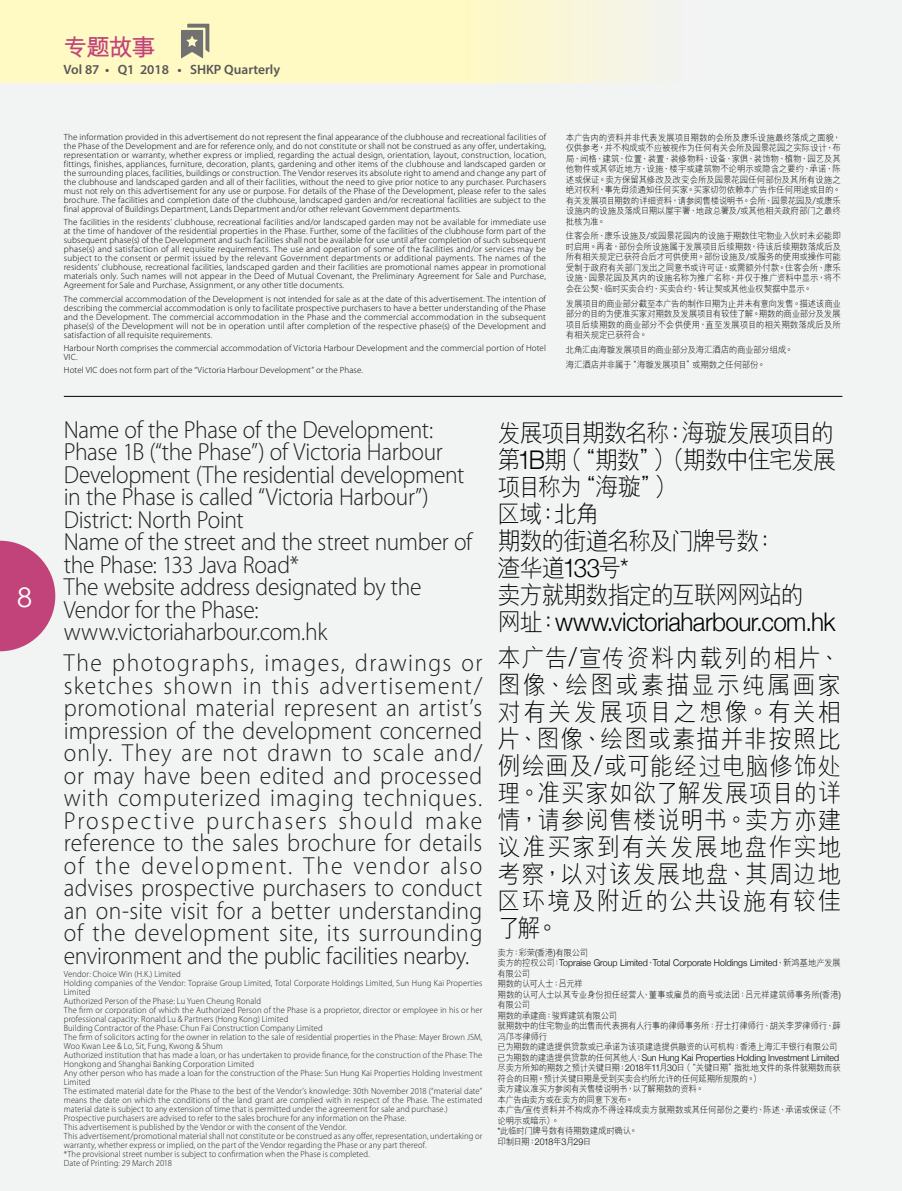
<style>
.page{position:relative;width:902px;height:1191px;background:#fff}
.page>*{position:absolute;margin:0;border:0;box-sizing:border-box;transform-origin:0 0}
.t1{font:27px "Century Gothic";color:#fff}
.t2{font:300 25.8px "Helvetica Neue";letter-spacing:-.02em;color:#000;scale:.94 1}
.t3{font:300 24.75px/22.5px "Myriad Pro";letter-spacing:-.015em;color:#1f1e1d;scale:.95 1}
.t4{font:300 24.75px/27px "M Hei HKS";letter-spacing:-.045em;color:#000;text-align:justify;scale:.94 1}
.t5{font:300 24.75px/27px "M Hei HKS";letter-spacing:-.065em;color:#000;scale:.94 1}
.t6{font:700 24px "M Hei HKS";color:#c1437a}
.t7{font:600 13.5px "Myriad Pro";color:#595757}
.t8{font:300 9.3px "Helvetica Neue";color:#000;scale:.94 1}
.t9{font:300 9px/9px "Myriad Pro";letter-spacing:.015em;color:#000;text-align:justify}
.t10{font:300 9px/9px "Myriad Pro";letter-spacing:.015em;color:#1f1e1d;scale:.95 1}
.t11{font:300 9px/10.5px "M Hei HKS";letter-spacing:-.035em;color:#000;text-align:justify;scale:.95 1}
.t12{font:300 9px/10.5px "M Hei HKS";letter-spacing:-.035em;color:#000;scale:.94 1}
.s1{font-family:"Helvetica Neue";font-size:9.3px}
.s2{font-family:"Helvetica Neue";font-size:25.8px}
.s3{font-family:"M Hei HKS";font-size:24.75px}
.s4{font-family:"M Hei HKS";font-size:9px}
</style>
<div class="page">
<div style="left:0;top:0;width:901px;height:1191px;background:#f2f3f3"></div>
<hr style="left:64px;top:396px;width:778px;height:1px;background:#000">
<svg style="left:0;top:0;width:640px;height:83px;background:#fdf9c8"></svg>
<svg style="left:0;top:541px;width:55px;height:110px"></svg>
<svg style="left:181px;top:24px;width:28px;height:34px"></svg>
<h1 class="t1" style="left:17px;top:581px;width:16px">8</h1>
<h3 class="t6" style="left:63px;top:29px;width:94px">專題故事</h3>
<h3 class="t7" style="left:63px;top:61px;width:218px">Vol 87 • Q1 2018 • SHKP Quarterly</h3>
<p class="t9" style="left:64px;top:133px;width:483px">The information provided in this advertisement do not represent the final appearance of the clubhouse and recreational facilities of the Phase of the Development and are for reference only, and do not constitute or shall not be construed as any offer, undertaking, representation or warranty, whether express or implied, regarding the actual design, orientation, layout, construction, location, fittings, finishes, appliances, furniture, decoration, plants, gardening and other items of the clubhouse and landscaped garden or the surrounding places, facilities, buildings or construction. The Vendor reserves its absolute right to amend and change any part of the clubhouse and landscaped garden and all of their facilities, without the need to give prior notice to any purchaser. Purchasers must not rely on this advertisement for any use or purpose. For details of the Phase of the Development, please refer to the sales brochure. The facilities and completion date of the clubhouse, landscaped garden and/or recreational facilities are subject to the final approval of Buildings Department, Lands Department and/or other relevant Government departments.</p>
<p class="t9" style="left:64px;top:218px;width:483px">The facilities in the residents’ clubhouse, recreational facilities and/or landscaped garden may not be available for immediate use at the time of handover of the residential properties in the Phase. Further, some of the facilities of the clubhouse form part of the subsequent phase(s) of the Development and such facilities shall not be available for use until after completion of such subsequent phase(s) and satisfaction of all requisite requirements. The use and operation of some of the facilities and/or services may be subject to the consent or permit issued by the relevant Government departments or additional payments. The names of the residents’ clubhouse, recreational facilities, landscaped garden and their facilities are promotional names appear in promotional materials only. Such names will not appear in the Deed of Mutual Covenant, the Preliminary Agreement for Sale and Purchase, Agreement for Sale and Purchase, Assignment, or any other title documents.</p>
<p class="t9" style="left:64px;top:294px;width:483px">The commercial accommodation of the Development is not intended for sale as at the date of this advertisement. The intention of describing the commercial accommodation is only to facilitate prospective purchasers to have a better understanding of the Phase and the Development. The commercial accommodation in the Phase and the commercial accommodation in the subsequent phase(s) of the Development will not be in operation until after completion of the respective phase(s) of the Development and satisfaction of all requisite requirements.</p>
<p class="t9" style="left:64px;top:343px;width:483px">Harbour North comprises the commercial accommodation of Victoria Harbour Development and the commercial portion of Hotel<br>VIC.</p>
<p class="t9" style="left:64px;top:366px;width:301px">Hotel VIC does not form part of the “Victoria Harbour Development” or the Phase.</p>
<p class="t11" style="left:566px;top:132px;width:291px">本廣告內的資料並非代表發展項目期數的會所及康樂設施最終落成之面貌，僅供參考，並不構成或不應被視作為任何有關會所及園景花園之實際設計、布局、間格、建築、位置、裝置、裝修物料、設備、傢俱、裝飾物、植物、園藝及其他物件或其鄰近地方、設施、樓宇或建築物不論明示或隱含之要約、承諾、陳述或保證。賣方保留其修改及改變會所及園景花園任何部份及其所有設施之絕對權利，事先毋須通知任何買家。買家切勿依賴本廣告作任何用途或目的。有關發展項目期數的詳細資料，請參閱售樓說明書。會所、園景花園及<span class="s1">/</span>或康樂設施內的設施及落成日期以屋宇署、地政總署及<span class="s1">/</span>或其他相關政府部門之最終批核為準。</p>
<p class="t11" style="left:566px;top:230px;width:291px">住客會所、康樂設施及<span class="s1">/</span>或園景花園內的設施於期數住宅物業入伙時未必能即時啟用。再者，部份會所設施屬於發展項目後續期數，待該後續期數落成後及所有相關規定已獲符合後才可供使用。部份設施及<span class="s1">/</span>或服務的使用或操作可能受制於政府有關部門發出之同意書或許可證，或需額外付款。住客會所、康樂設施、園景花園及其內的設施名稱為推廣名稱，並僅於推廣資料中顯示，將不會在公契、臨時買賣合約、買賣合約、轉讓契或其他業權契據中顯示。</p>
<p class="t11" style="left:566px;top:298px;width:291px">發展項目的商業部分截至本廣告的製作日期為止並未有意向發售。描述該商業部分的目的為使準買家對期數及發展項目有較佳了解。期數的商業部分及發展項目後續期數的商業部分不會供使用，直至發展項目的相關期數落成後及所有相關規定已獲符合。</p>
<p class="t11" style="left:566px;top:342px;width:241px;line-height:14.7px">北角匯由海璇發展項目的商業部分及海匯酒店的商業部分組成。海匯酒店並非屬於“海璇發展項目”或期數之任何部份。</p>
<p class="t3" style="left:64px;top:418px;width:431px">Name of the Phase of the Development:<br>Phase 1B (“the Phase”) of Victoria Harbour Development (The residential development in the Phase is called “Victoria Harbour”)<br>District: North Point<br>Name of the street and the street number of the Phase: 133 Java Road*<br>The website address designated by the Vendor for the Phase: www.victoriaharbour.com.hk</p>
<p class="t3" style="left:64px;top:651px;width:442px;text-align:justify">The photographs, images, drawings or sketches shown in this advertisement/ promotional material represent an artist’s impression of the development concerned only. They are not drawn to scale and/ or may have been edited and processed with computerized imaging techniques.<br>Prospective purchasers should make reference to the sales brochure for details of the development. The vendor also advises prospective purchasers to conduct an on-site visit for a better understanding of the development site, its surrounding environment and the public facilities nearby.</p>
<p class="t10" style="left:64px;top:969px;width:442px">Vendor: Choice Win (H.K.) Limited<br>Holding companies of the Vendor: Topraise Group Limited, Total Corporate Holdings Limited, Sun Hung Kai Properties Limited<br>Authorized Person of the Phase: Lu Yuen Cheung Ronald<br>The firm or corporation of which the Authorized Person of the Phase is a proprietor, director or employee in his or her professional capacity: Ronald Lu &amp; Partners (Hong Kong) Limited<br>Building Contractor of the Phase: Chun Fai Construction Company Limited<br>The firm of solicitors acting for the owner in relation to the sale of residential properties in the Phase: Mayer Brown JSM, Woo Kwan Lee &amp; Lo, Sit, Fung, Kwong &amp; Shum<br>Authorized institution that has made a loan, or has undertaken to provide finance, for the construction of the Phase: The Hongkong and Shanghai Banking Corporation Limited<br>Any other person who has made a loan for the construction of the Phase: Sun Hung Kai Properties Holding Investment Limited<br>The estimated material date for the Phase to the best of the Vendor’s knowledge: 30th November 2018 (“material date” means the date on which the conditions of the land grant are complied with in respect of the Phase. The estimated material date is subject to any extension of time that is permitted under the agreement for sale and purchase.)<br>Prospective purchasers are advised to refer to the sales brochure for any information on the Phase.<br>This advertisement is published by the Vendor or with the consent of the Vendor.<br>This advertisement/promotional material shall not constitute or be construed as any offer, representation, undertaking or warranty, whether express or implied, on the part of the Vendor regarding the Phase or any part thereof.<br>*The provisional street number is subject to confirmation when the Phase is completed.<br>Date of Printing: 29 March 2018</p>
<h3 class="t5" style="left:497px;top:418px;width:362px">發展項目期數名稱：海璇發展項目的第<span class="s2">1B</span>期（“期數”）（期數中住宅發展項目稱為“海璇”）<br>區域：北角<br>期數的街道名稱及門牌號數：<br>渣華道<span class="s2">133</span>號<span class="s2">*<br></span>賣方就期數指定的互聯網網站的</h3>
<h2 class="t2" style="left:497px;top:601px;width:361px"><span class="s3">網址：</span>www.victoriaharbour.com.hk</h2>
<h3 class="t4" style="left:497px;top:643px;width:367px">本廣告<span class="s2">/</span>宣傳資料內載列的相片、圖像、繪圖或素描顯示純屬畫家對有關發展項目之想像。有關相片、圖像、繪圖或素描並非按照比例繪畫及<span class="s2">/</span>或可能經過電腦修飾處理。準買家如欲了解發展項目的詳情，請參閱售樓說明書。賣方亦建議準買家到有關發展地盤作實地考察，以對該發展地盤、其周邊地區環境及附近的公共設施有較佳了解。</h3>
<p class="t12" style="left:497px;top:947px;width:98px">賣方：彩榮<span class="s1">(</span>香港<span class="s1">)</span>有限公司</p>
<p class="t8" style="left:497px;top:955px;width:367px"><span class="s4">賣方的控權公司：</span>Topraise Group Limited<span class="s4">、</span>Total Corporate Holdings Limited<span class="s4">、新鴻基地產發展</span></p>
<p class="t12" style="left:497px;top:968px;width:367px">有限公司<br>期數的認可人士：呂元祥<br>期數的認可人士以其專業身份擔任經營人、董事或僱員的商號或法團：呂元祥建築師事務所<span class="s1">(</span>香港<span class="s1">)</span>有限公司<br>期數的承建商：駿輝建築有限公司<br>就期數中的住宅物業的出售而代表擁有人行事的律師事務所：孖士打律師行、胡關李羅律師行、薜馮鄺岑律師行<br>已為期數的建造提供貸款或已承諾為該項建造提供融資的認可機構：香港上海滙豐銀行有限公司</p>
<p class="t8" style="left:497px;top:1050px;width:365px"><span class="s4">已為期數的建造提供貸款的任何其他人：</span>Sun Hung Kai Properties Holding Investment Limited</p>
<p class="t12" style="left:497px;top:1062px;width:367px">盡賣方所知的期數之預計關鍵日期：<span class="s1">2018</span>年<span class="s1">11</span>月<span class="s1">30</span>日（“關鍵日期”指批地文件的條件就期數而獲符合的日期。預計關鍵日期是受到買賣合約所允許的任何延期所規限的。）<br>賣方建議準買方參閱有關售樓說明書，以了解期數的資料。<br>本廣告由賣方或在賣方的同意下發布。<br>本廣告<span class="s1">/</span>宣傳資料並不構成亦不得詮釋成賣方就期數或其任何部份之要約、陳述、承諾或保證（不論明示或暗示）。<br><span class="s1">*</span>此臨時門牌號數有待期數建成時確認。<br>印製日期：<span class="s1">2018</span>年<span class="s1">3</span>月<span class="s1">29</span>日</p>
</div>
